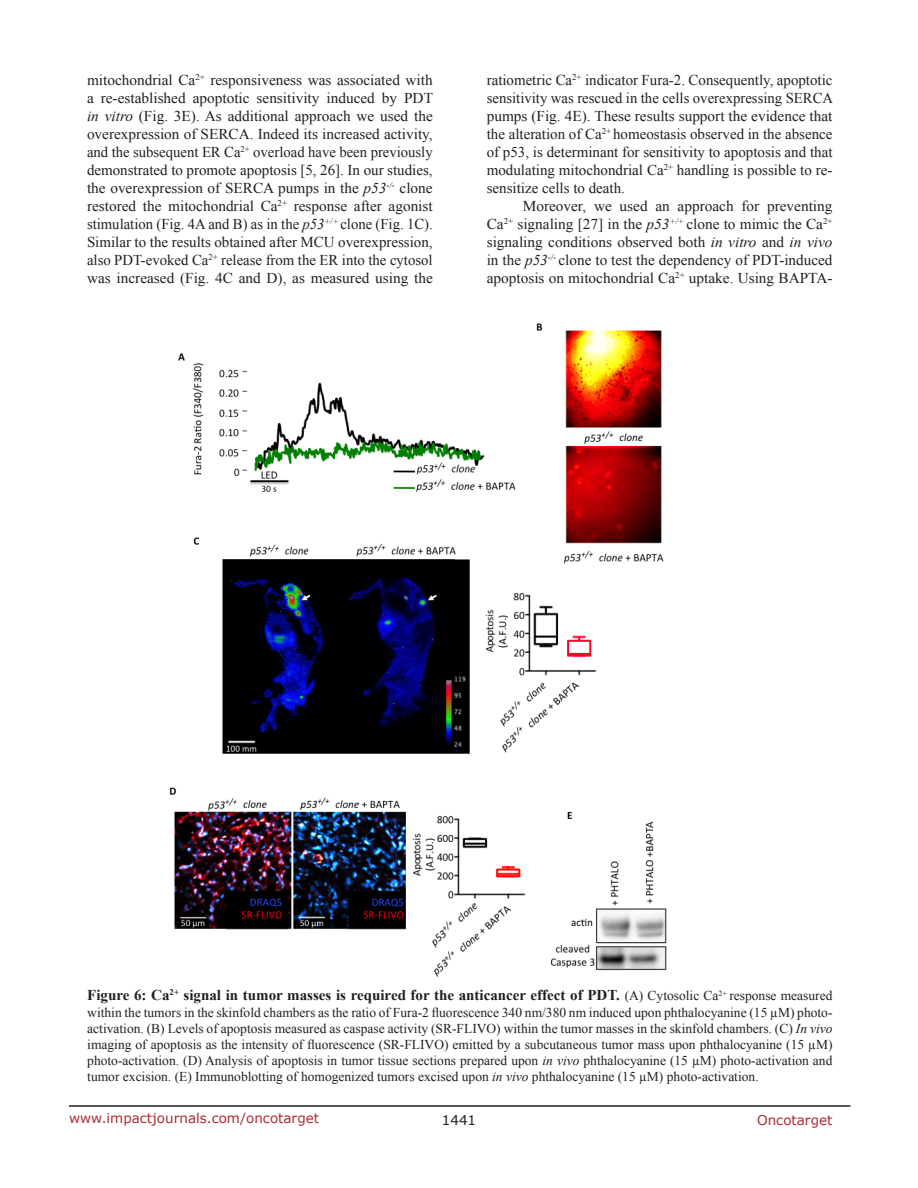
<style>
.page{position:relative;width:918px;height:1188px;background:#fff}
.page>*{position:absolute;margin:0;border:0;box-sizing:border-box;transform-origin:0 0}
.BodyText{font:15px/18px "Times New Roman";color:#221f22;text-align:justify}
.FigureText{font:700 15px "Times New Roman";color:#221f22}
.FigureText-2{font:13.5px/16.2px "Times New Roman";color:#221f22;text-align:justify}
.t1{font:13.5px "Verdana";color:#ac2b31}
.t2{font:13.5px "Verdana";color:#221f22}
.s1{font-style:italic}
.s2{font-weight:400;font-size:13.5px}
</style>
<div class="page">
<hr style="left:69px;top:1105px;width:781px;height:2px;background:#231f20">
<img style="left:169px;top:323px;width:498px;height:654px">
<p class="BodyText" style="left:87px;top:71px;width:348px">mitochondrial Ca<sup>2+</sup> responsiveness was associated with a re-established apoptotic sensitivity induced by PDT <span class="s1">in vitro</span> (Fig. 3E). As additional approach we used the overexpression of SERCA. Indeed its increased activity, and the subsequent ER Ca<sup>2+</sup> overload have been previously demonstrated to promote apoptosis [5, 26]. In our studies, the overexpression of SERCA pumps in the <span class="s1">p53</span><sup>-/-</sup> clone restored the mitochondrial Ca<sup>2+</sup> response after agonist stimulation (Fig. 4A and B) as in the <span class="s1">p53</span><sup>+/+</sup> clone (Fig. 1C).<br>Similar to the results obtained after MCU overexpression, also PDT-evoked Ca<sup>2+</sup> release from the ER into the cytosol was increased (Fig. 4C and D), as measured using the</p>
<p class="BodyText" style="left:487px;top:71px;width:348px">ratiometric Ca<sup>2+</sup> indicator Fura-2. Consequently, apoptotic sensitivity was rescued in the cells overexpressing SERCA pumps (Fig. 4E). These results support the evidence that the alteration of Ca<sup>2+</sup> homeostasis observed in the absence of p53, is determinant for sensitivity to apoptosis and that modulating mitochondrial Ca<sup>2+</sup> handling is possible to re&shy;sensitize cells to death.</p>
<p class="BodyText" style="left:487px;top:197px;width:347px;text-indent:36px">Moreover, we used an approach for preventing Ca<sup>2+</sup> signaling [27] in the <span class="s1">p53</span><sup>+/+</sup> clone to mimic the Ca<sup>2+ </sup>signaling conditions observed both <span class="s1">in vitro</span> and <span class="s1">in vivo </span>in the <span class="s1">p53</span><sup>-/-</sup> clone to test the dependency of PDT-induced apoptosis on mitochondrial Ca<sup>2+</sup> uptake. Using BAPTA-</p>
<p class="FigureText" style="left:87px;top:985px;width:747px">Figure 6: Ca<sup>2+</sup> signal in tumor masses is required for the anticancer effect of PDT. <span class="s2">(A) Cytosolic Ca</span><sup>2+</sup> <span class="s2">response measured</span></p>
<p class="FigureText-2" style="left:87px;top:1004px;width:747px">within the tumors in the skinfold chambers as the ratio of Fura-2 fluorescence 340 nm/380 nm induced upon phthalocyanine (15 µM) photo&shy;activation. (B) Levels of apoptosis measured as caspase activity (SR-FLIVO) within the tumor masses in the skinfold chambers. (C) <span class="s1">In vivo </span>imaging of apoptosis as the intensity of fluorescence (SR-FLIVO) emitted by a subcutaneous tumor mass upon phthalocyanine (15 µM) photo-activation. (D) Analysis of apoptosis in tumor tissue sections prepared upon <span class="s1">in vivo</span> phthalocyanine (15 µM) photo-activation and tumor excision. (E) Immunoblotting of homogenized tumors excised upon <span class="s1">in vivo</span> phthalocyanine (15 µM) photo-activation.</p>
<p class="t1" style="left:69px;top:1109px;width:252px">www.impactjournals.com/oncotarget</p>
<p class="t2" style="left:442px;top:1111px;width:36px">1441</p>
<p class="t1" style="left:757px;top:1111px;width:77px">Oncotarget</p>
</div>
